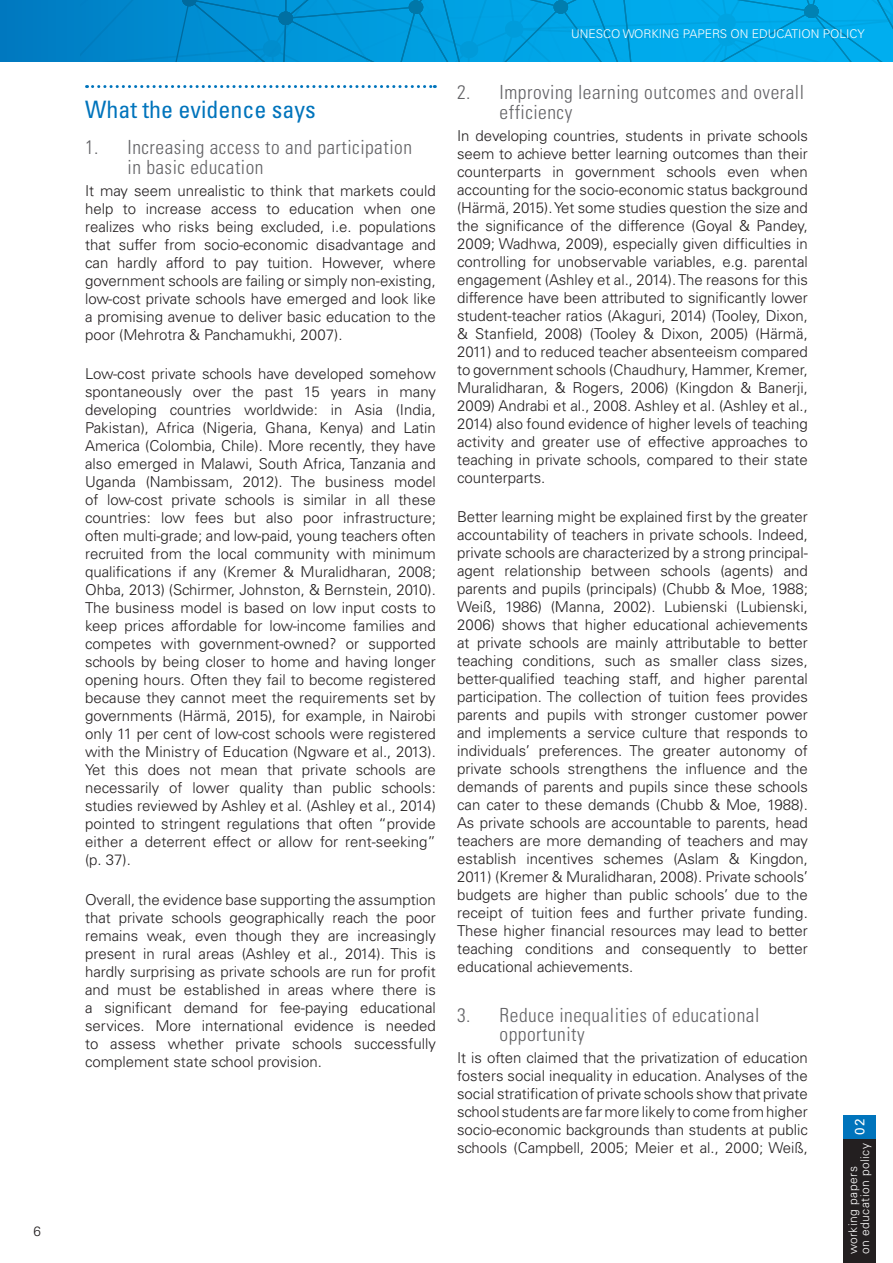
<style>
.page{position:relative;width:893px;height:1263px;background:#fff}
.page>*{position:absolute;margin:0;border:0;box-sizing:border-box;transform-origin:0 0}
.title_condensed_file{font:condensed 24px "Univers LT Std";color:#0074bc}
.title_condensed_1_1{font:300 condensed 19.5px/19.5px "Univers LT Std";letter-spacing:.025em;color:#636366}
.text{font:300 15px/18px "Univers LT";color:#231f20;text-align:justify}
.t1{font:13.5px "Univers LT";color:#fff}
.t2{font:300 13.5px "Univers LT Std";color:#231f20}
.t3{font:300 12px "Univers LT";color:#fff}
.t4{font:300 12px/12px "Univers LT";letter-spacing:.04em;color:#fff}
</style>
<div class="page">
<svg style="left:0;top:0;width:893px;height:62px;background:#0099da"></svg>
<div style="left:843px;top:1135px;width:32px;height:128px;background:#231f20"></div>
<div style="left:843px;top:1115px;width:32px;height:24px;background:#0074bc"></div>
<svg style="left:87px;top:85px;width:348px;height:3px"></svg>
<p class="t2" style="left:33px;top:1223px;width:9px">6</p>
<p class="title_condensed_file" style="left:85px;top:94px;width:232px">What the evidence says</p>
<p class="title_condensed_1_1" style="left:128px;top:138px;width:286px;text-indent:-43px">1. Increasing access to and participation in basic education</p>
<p class="text" style="left:85px;top:182px;width:352px">It may seem unrealistic to think that markets could help to increase access to education when one realizes who risks being excluded, i.e. populations that suffer from socio-economic disadvantage and can hardly afford to pay tuition. However, where government schools are failing or simply non-existing, low-cost private schools have emerged and look like a promising avenue to deliver basic education to the poor (Mehrotra &amp; Panchamukhi, 2007).</p>
<p class="text" style="left:85px;top:365px;width:352px">Low-cost private schools have developed somehow spontaneously over the past 15 years in many developing countries worldwide: in Asia (India, Pakistan), Africa (Nigeria, Ghana, Kenya) and Latin America (Colombia, Chile). More recently, they have also emerged in Malawi, South Africa, Tanzania and Uganda (Nambissam, 2012). The business model of low-cost private schools is similar in all these countries: low fees but also poor infrastructure; often multi-grade; and low-paid, young teachers often recruited from the local community with minimum qualifications if any (Kremer &amp; Muralidharan, 2008; Ohba, 2013) (Schirmer, Johnston, &amp; Bernstein, 2010).<br>The business model is based on low input costs to keep prices affordable for low-income families and competes with government-owned? or supported schools by being closer to home and having longer opening hours. Often they fail to become registered because they cannot meet the requirements set by governments (Härmä, 2015), for example, in Nairobi only 11 per cent of low-cost schools were registered with the Ministry of Education (Ngware et al., 2013).<br>Yet this does not mean that private schools are necessarily of lower quality than public schools: studies reviewed by Ashley et al. (Ashley et al., 2014) pointed to stringent regulations that often “provide either a deterrent effect or allow for rent-seeking” (p. 37).</p>
<p class="text" style="left:85px;top:890px;width:352px">Overall, the evidence base supporting the assumption that private schools geographically reach the poor remains weak, even though they are increasingly present in rural areas (Ashley et al., 2014). This is hardly surprising as private schools are run for profit and must be established in areas where there is a significant demand for fee-paying educational services. More international evidence is needed to assess whether private schools successfully complement state school provision.</p>
<p class="t3" style="left:571px;top:27px;width:295px">UNESCO WORKING PAPERS ON EDUCATION POLICY</p>
<p class="title_condensed_1_1" style="left:500px;top:83px;width:306px;text-indent:-43px">2. Improving learning outcomes and overall efficiency</p>
<p class="text" style="left:457px;top:127px;width:352px">In developing countries, students in private schools seem to achieve better learning outcomes than their counterparts in government schools even when accounting for the socio-economic status background (Härmä, 2015). Yet some studies question the size and the significance of the difference (Goyal &amp; Pandey, 2009; Wadhwa, 2009), especially given difficulties in controlling for unobservable variables, e.g. parental engagement (Ashley et al., 2014). The reasons for this difference have been attributed to significantly lower student-teacher ratios (Akaguri, 2014) (Tooley, Dixon, &amp; Stanfield, 2008) (Tooley &amp; Dixon, 2005) (Härmä, 2011) and to reduced teacher absenteeism compared to government schools (Chaudhury, Hammer, Kremer, Muralidharan, &amp; Rogers, 2006) (Kingdon &amp; Banerji, 2009) Andrabi et al., 2008. Ashley et al. (Ashley et al., 2014) also found evidence of higher levels of teaching activity and greater use of effective approaches to teaching in private schools, compared to their state counterparts.</p>
<p class="text" style="left:457px;top:508px;width:352px">Better learning might be explained first by the greater accountability of teachers in private schools. Indeed, private schools are characterized by a strong principal&shy;agent relationship between schools (agents) and parents and pupils (principals) (Chubb &amp; Moe, 1988; Weiß, 1986) (Manna, 2002). Lubienski (Lubienski, 2006) shows that higher educational achievements at private schools are mainly attributable to better teaching conditions, such as smaller class sizes, better-qualified teaching staff, and higher parental participation. The collection of tuition fees provides parents and pupils with stronger customer power and implements a service culture that responds to individuals’ preferences. The greater autonomy of private schools strengthens the influence and the demands of parents and pupils since these schools can cater to these demands (Chubb &amp; Moe, 1988).<br>As private schools are accountable to parents, head teachers are more demanding of teachers and may establish incentives schemes (Aslam &amp; Kingdon, 2011) (Kremer &amp; Muralidharan, 2008). Private schools’ budgets are higher than public schools’ due to the receipt of tuition fees and further private funding.<br>These higher financial resources may lead to better teaching conditions and consequently to better educational achievements.</p>
<p class="title_condensed_1_1" style="left:500px;top:1005px;width:261px;text-indent:-43px">3. Reduce inequalities of educational opportunity</p>
<p class="text" style="left:457px;top:1049px;width:352px">It is often claimed that the privatization of education fosters social inequality in education. Analyses of the social stratification of private schools show that private school students are far more likely to come from higher socio-economic backgrounds than students at public schools (Campbell, 2005; Meier et al., 2000; Weiß,</p>
<p class="t1" style="left:852px;top:1135px;width:18px;rotate:-90deg">02</p>
<p class="t4" style="left:847px;top:1254px;width:113px;rotate:-90deg">working papers<br>on education policy</p>
</div>
